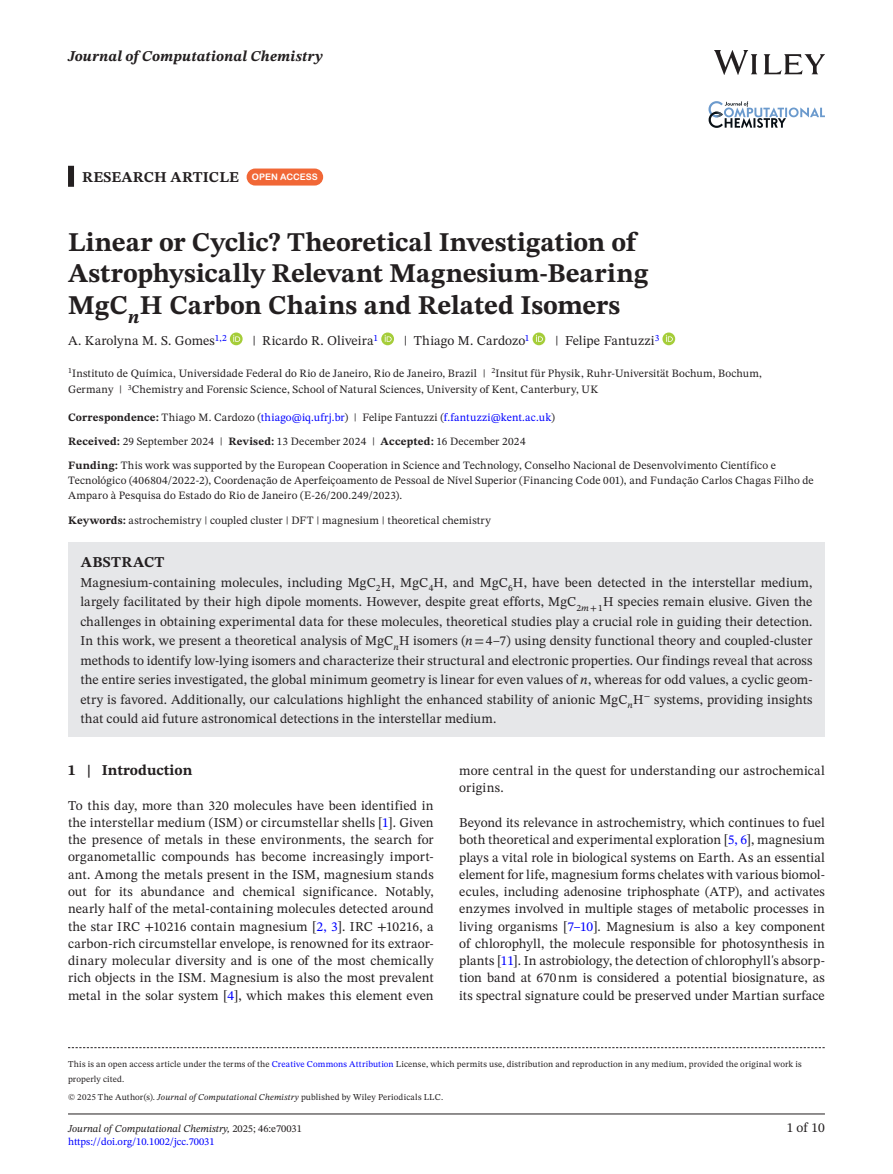
<style>
.page{position:relative;width:893px;height:1174px;background:#fff}
.page>*{position:absolute;margin:0;border:0;box-sizing:border-box;transform-origin:0 0}
.t1{font:700 27px/31.5px "STIX Two Text";color:#231f20}
.t2{font:700 15px "STIX Two Text";letter-spacing:.01em;color:#231f20}
.t3{font:italic 700 15px "STIX Two Text";letter-spacing:.005em;color:#231f20}
.t4{font:13.5px/17.2px "STIX Two Text";letter-spacing:.01em;color:#231f20;text-align:justify}
.t5{font:11.25px/24px "STIX Two Text";letter-spacing:.015em;color:#231f20}
.t6{font:italic 10.5px "STIX Two Text";color:#231f20}
.t7{font:10.5px "STIX Two Text";color:#00f}
.t8{font:9px/15px "STIX Two Text";letter-spacing:.02em;color:#231f20}
.s1{font-family:"Arial Rounded MT Bold";font-weight:400;font-size:9px;color:#fff}
.s2{font-weight:700}
.s3{color:#00f}
.s4{font-style:italic}
.s5{font-style:normal}
</style>
<div class="page">
<hr style="left:68px;top:1113px;width:757px;height:1px;background:#231f20">
<img style="left:714px;top:51px;width:111px;height:23px">
<svg style="left:708px;top:101px;width:117px;height:27px"></svg>
<div style="left:68px;top:166px;width:6px;height:21px;background:#231f20"></div>
<div style="left:68px;top:542px;width:757px;height:42px;background:#e6e7e9"></div>
<div style="left:68px;top:561px;width:757px;height:176px;background:#e6e7e9"></div>
<div style="left:247px;top:168px;width:76px;height:17px;background:#f16736;border-radius:9px"></div>
<svg style="left:230px;top:332px;width:13px;height:13px"></svg>
<svg style="left:233px;top:335px;width:7px;height:7px"></svg>
<svg style="left:381px;top:332px;width:13px;height:13px"></svg>
<svg style="left:385px;top:335px;width:7px;height:7px"></svg>
<div style="left:533px;top:332px;width:12px;height:13px;background:#a5cd39;border-radius:50%"></div>
<svg style="left:536px;top:335px;width:7px;height:7px"></svg>
<svg style="left:662px;top:332px;width:13px;height:13px"></svg>
<svg style="left:666px;top:335px;width:7px;height:7px"></svg>
<svg style="left:68px;top:1047px;width:757px;height:1px"></svg>
<p class="t3" style="left:68px;top:46px;width:256px">Journal of Computational Chemistry</p>
<p class="t2" style="left:82px;top:166px;width:237px">RESEARCH ARTICLE <span class="s1">OPEN ACCESS</span></p>
<h1 class="t1" style="left:68px;top:227px;width:582px">Linear or Cyclic? Theoretical Investigation of<br>Astrophysically Relevant Magnesium-Bearing<br>MgC<sub>n</sub>H Carbon Chains and Related Isomers</h1>
<p class="t4" style="left:68px;top:332px;width:160px">A. Karolyna M. S. Gomes<sup>1,2</sup></p>
<p class="t4" style="left:252px;top:332px;width:127px">| Ricardo R. Oliveira<sup>1</sup></p>
<p class="t4" style="left:404px;top:332px;width:127px">| Thiago M. Cardozo<sup>1</sup></p>
<p class="t4" style="left:555px;top:332px;width:106px">| Felipe Fantuzzi<sup>3</sup></p>
<p class="t5" style="left:68px;top:365px;width:695px;line-height:16.5px"><sup>1</sup>Instituto de Química, Universidade Federal do Rio de Janeiro, Rio de Janeiro, Brazil | <sup>2</sup>Insitut für Physik, Ruhr-Universität Bochum, Bochum,<br>Germany | <sup>3</sup>Chemistry and Forensic Science, School of Natural Sciences, University of Kent, Canterbury, UK</p>
<p class="t5" style="left:68px;top:405px;width:709px"><span class="s2">Correspondence:</span> Thiago M. Cardozo (<span class="s3">thiago@iq.ufrj.br</span>) | Felipe Fantuzzi (<span class="s3">f.fantuzzi@kent.ac.uk</span>)<br><span class="s2">Received:</span> 29 September 2024 | <span class="s2">Revised:</span> 13 December 2024 | <span class="s2">Accepted:</span> 16 December 2024<br><span class="s2">Funding:</span> This work was supported by the European Cooperation in Science and Technology, Conselho Nacional de Desenvolvimento Científico e</p>
<p class="t5" style="left:68px;top:473px;width:747px;line-height:15px">Tecnológico (406804/2022-2), Coordenação de Aperfeiçoamento de Pessoal de Nível Superior (Financing Code 001), and Fundação Carlos Chagas Filho de<br>Amparo à Pesquisa do Estado do Rio de Janeiro (E-26/200.249/2023).</p>
<p class="t5" style="left:68px;top:508px;width:424px"><span class="s2">Keywords:</span> astrochemistry | coupled cluster | DFT | magnesium | theoretical chemistry</p>
<p class="t2" style="left:81px;top:551px;width:85px">ABSTRACT</p>
<p class="t4" style="left:80px;top:572px;width:734px;line-height:19.5px">Magnesium-containing molecules, including MgC<sub>2</sub>H, MgC<sub>4</sub>H, and MgC<sub>6</sub>H, have been detected in the interstellar medium, largely facilitated by their high dipole moments. However, despite great efforts, MgC<sub>2</sub><sub>m</sub><sub>+1</sub>H species remain elusive. Given the challenges in obtaining experimental data for these molecules, theoretical studies play a crucial role in guiding their detection.<br>In this work, we present a theoretical analysis of MgC<sub>n</sub>H isomers (<span class="s4">n</span>=4–7) using density functional theory and coupled-cluster methods to identify low-lying isomers and characterize their structural and electronic properties. Our findings reveal that across the entire series investigated, the global minimum geometry is linear for even values of <span class="s4">n</span>, whereas for odd values, a cyclic geom&shy;etry is favored. Additionally, our calculations highlight the enhanced stability of anionic MgC<sub>n</sub>H<sup>−</sup> systems, providing insights that could aid future astronomical detections in the interstellar medium.</p>
<p class="t2" style="left:68px;top:759px;width:126px">1 | Introduction</p>
<p class="t4" style="left:68px;top:796px;width:367px">To this day, more than 320 molecules have been identified in the interstellar medium (ISM) or circumstellar shells [<span class="s3">1</span>]. Given the presence of metals in these environments, the search for organometallic compounds has become increasingly import&shy;ant. Among the metals present in the ISM, magnesium stands out for its abundance and chemical significance. Notably, nearly half of the metal-containing molecules detected around the star IRC +10216 contain magnesium [<span class="s3">2, 3</span>]. IRC +10216, a carbon-rich circumstellar envelope, is renowned for its extraor&shy;dinary molecular diversity and is one of the most chemically rich objects in the ISM. Magnesium is also the most prevalent metal in the solar system [<span class="s3">4</span>], which makes this element even</p>
<p class="t4" style="left:459px;top:762px;width:367px">more central in the quest for understanding our astrochemical origins.</p>
<p class="t4" style="left:459px;top:814px;width:367px">Beyond its relevance in astrochemistry, which continues to fuel both theoretical and experimental exploration [<span class="s3">5, 6</span>], magnesium plays a vital role in biological systems on Earth. As an essential element for life, magnesium forms chelates with various biomol&shy;ecules, including adenosine triphosphate (ATP), and activates enzymes involved in multiple stages of metabolic processes in living organisms [<span class="s3">7–10</span>]. Magnesium is also a key component of chlorophyll, the molecule responsible for photosynthesis in plants [<span class="s3">11</span>]. In astrobiology, the detection of chlorophyll's absorp&shy;tion band at 670nm is considered a potential biosignature, as its spectral signature could be preserved under Martian surface</p>
<p class="t8" style="left:68px;top:1056px;width:735px">This is an open access article under the terms of the <span class="s3">Creative Commons Attribution</span> License, which permits use, distribution and reproduction in any medium, provided the original work is properly cited.</p>
<p class="t8" style="left:68px;top:1089px;width:377px">© 2025 The Author(s). <span class="s4">Journal of Computational Chemistry</span> published by Wiley Periodicals LLC.</p>
<p class="t6" style="left:68px;top:1121px;width:235px">Journal of Computational Chemistry, <span class="s5">2025; 46:e70031</span></p>
<p class="t4" style="left:787px;top:1119px;width:40px">1 of 10</p>
<p class="t7" style="left:68px;top:1134px;width:148px">https://doi.org/10.1002/jcc.70031</p>
</div>
